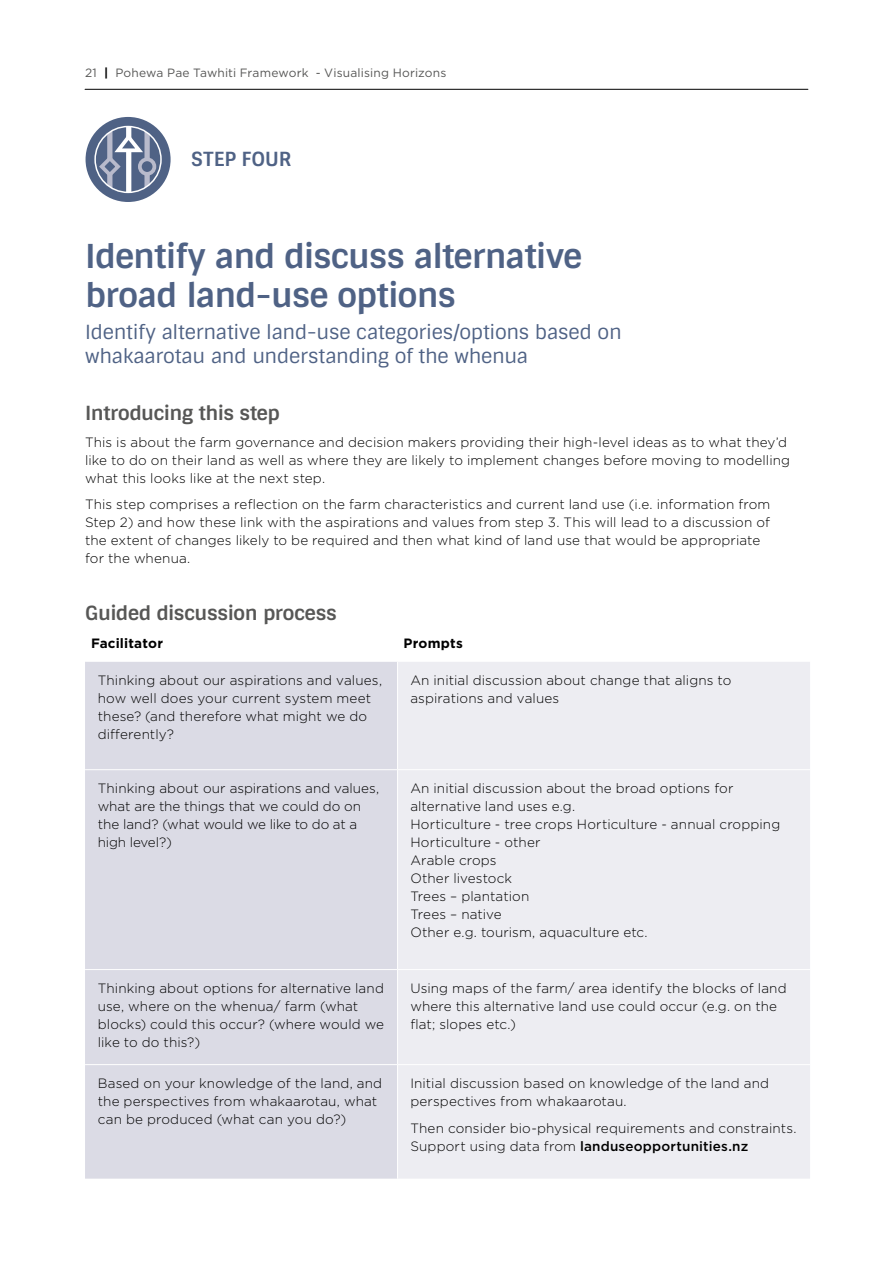
<style>
.page{position:relative;width:893px;height:1263px;background:#fff}
.page>*{position:absolute;margin:0;border:0;box-sizing:border-box;transform-origin:0 0}
.t1{font:700 33px/39.6px "Sintony";letter-spacing:-.02em;color:#4f6285}
.t2{font:19.5px/23.4px "Sintony";letter-spacing:-.01em;color:#4f6285}
.t3{font:700 19.5px "Sintony";letter-spacing:-.02em;color:#575756}
.t4{font:700 19.5px "Sintony";letter-spacing:-.005em;color:#4f6285}
.t5{font:300 13.5px/18px "Gotham";letter-spacing:.01em;color:#000}
.t6{font:700 13.5px "Gotham";letter-spacing:.015em;color:#000}
.t7{font:12px "Gotham";letter-spacing:.01em;color:#575756}
.s1{font-weight:700;color:#000}
.s2{font-weight:500}
</style>
<div class="page">
<hr style="left:85px;top:89px;width:723px;height:1px;background:#000">
<div style="left:86px;top:117px;width:85px;height:85px;background:#4f6285;border-radius:50%"></div>
<svg style="left:107px;top:130px;width:5px;height:59px"></svg>
<svg style="left:144px;top:130px;width:6px;height:59px"></svg>
<div style="left:126px;top:127px;width:5px;height:65px;background:#fff"></div>
<div style="left:140px;top:159px;width:14px;height:15px;background:#4f6285;border-radius:50%"></div>
<div style="left:138px;top:157px;width:18px;height:19px;border:4px solid #b8bacb;border-radius:50%"></div>
<svg style="left:96px;top:131px;width:51px;height:49px"></svg>
<div style="left:94px;top:126px;width:68px;height:67px;border:2px solid #fff;border-radius:50%"></div>
<div style="left:85px;top:662px;width:312px;height:517px;background:#dbdbe5"></div>
<div style="left:398px;top:662px;width:412px;height:517px;background:#ededf2"></div>
<hr style="left:85px;top:769px;width:313px;height:1px;background:#fff">
<hr style="left:398px;top:769px;width:412px;height:1px;background:#fff">
<hr style="left:85px;top:969px;width:313px;height:1px;background:#fff">
<hr style="left:398px;top:969px;width:412px;height:1px;background:#fff">
<hr style="left:85px;top:1064px;width:313px;height:1px;background:#fff">
<hr style="left:398px;top:1064px;width:412px;height:1px;background:#fff">
<p class="t7" style="left:85px;top:65px;width:363px">21 <span class="s1">|</span> Pohewa Pae Tawhiti Framework - Visualising Horizons</p>
<h2 class="t4" style="left:191px;top:147px;width:102px">STEP FOUR</h2>
<h1 class="t1" style="left:85px;top:236px;width:498px">Identify and discuss alternative broad land-use options</h1>
<h2 class="t2" style="left:85px;top:321px;width:538px">Identify alternative land-use categories/options based on whakaarotau and understanding of the whenua</h2>
<h2 class="t3" style="left:85px;top:401px;width:196px">Introducing this step</h2>
<p class="t5" style="left:85px;top:432px;width:707px">This is about the farm governance and decision makers providing their high-level ideas as to what they’d like to do on their land as well as where they are likely to implement changes before moving to modelling what this looks like at the next step.</p>
<p class="t5" style="left:85px;top:495px;width:687px">This step comprises a reflection on the farm characteristics and current land use (i.e. information from Step 2) and how these link with the aspirations and values from step 3. This will lead to a discussion of the extent of changes likely to be required and then what kind of land use that would be appropriate for the whenua.</p>
<h2 class="t3" style="left:85px;top:601px;width:253px">Guided discussion process</h2>
<p class="t6" style="left:91px;top:634px;width:73px">Facilitator</p>
<p class="t6" style="left:404px;top:634px;width:61px">Prompts</p>
<p class="t5" style="left:98px;top:671px;width:286px">Thinking about our aspirations and values, how well does your current system meet these? (and therefore what might we do differently?</p>
<p class="t5" style="left:410px;top:671px;width:322px">An initial discussion about change that aligns to aspirations and values</p>
<p class="t5" style="left:98px;top:779px;width:283px">Thinking about our aspirations and values, what are the things that we could do on the land? (what would we like to do at a high level?)</p>
<p class="t5" style="left:410px;top:779px;width:371px">An initial discussion about the broad options for alternative land uses e.g.<br>Horticulture - tree crops Horticulture - annual cropping<br>Horticulture - other<br>Arable crops<br>Other livestock<br>Trees – plantation<br>Trees – native<br>Other e.g. tourism, aquaculture etc.</p>
<p class="t5" style="left:98px;top:979px;width:288px">Thinking about options for alternative land use, where on the whenua/ farm (what blocks) could this occur? (where would we like to do this?)</p>
<p class="t5" style="left:410px;top:979px;width:378px">Using maps of the farm/ area identify the blocks of land where this alternative land use could occur (e.g. on the flat; slopes etc.)</p>
<p class="t5" style="left:98px;top:1074px;width:286px">Based on your knowledge of the land, and the perspectives from whakaarotau, what can be produced (what can you do?)</p>
<p class="t5" style="left:410px;top:1074px;width:360px">Initial discussion based on knowledge of the land and perspectives from whakaarotau.</p>
<p class="t5" style="left:410px;top:1118px;width:388px">Then consider bio-physical requirements and constraints.<br>Support using data from <span class="s2">landuseopportunities.nz</span></p>
</div>
